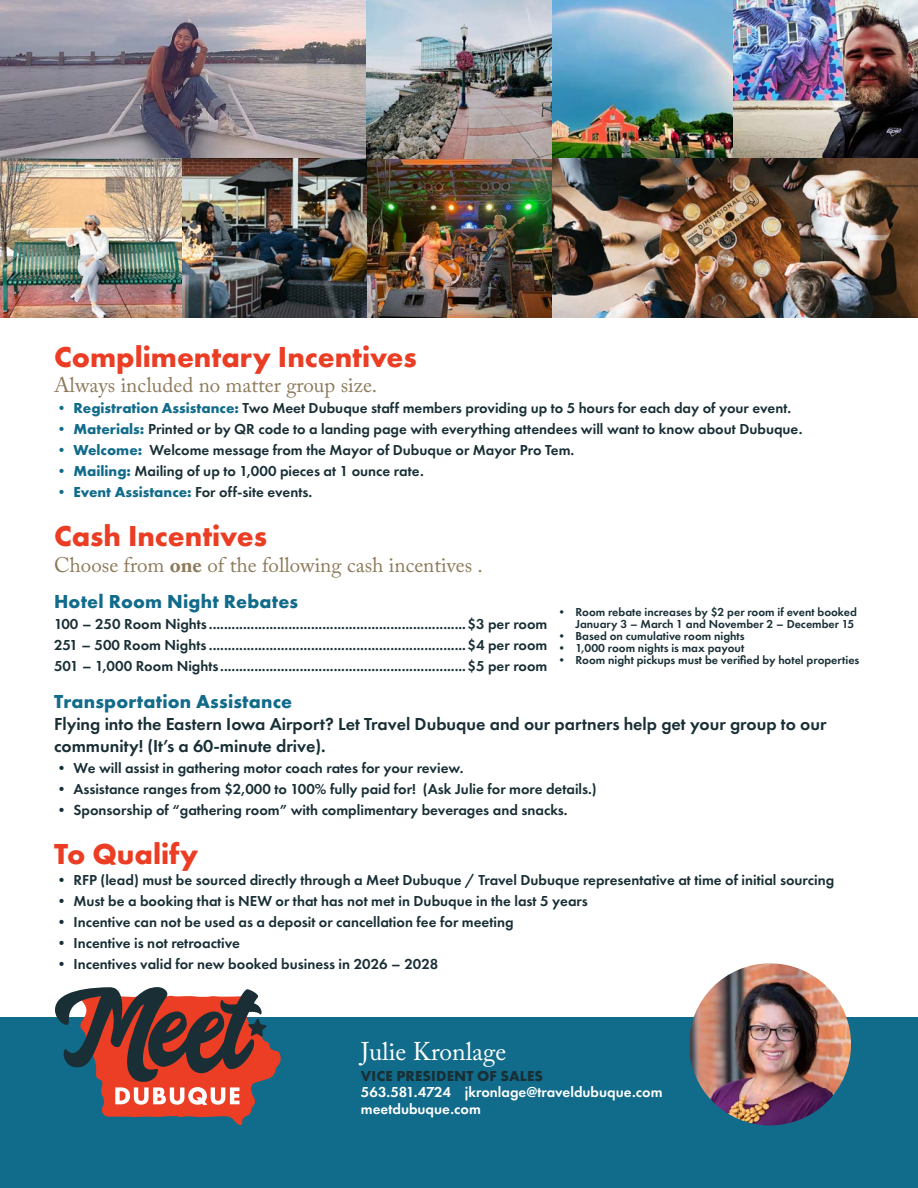
<style>
.page{position:relative;width:918px;height:1188px;background:#fff}
.page>*{position:absolute;margin:0;border:0;box-sizing:border-box;transform-origin:0 0}
.t1{font:700 30px "Futura PT";color:#eb3d24}
.t2{font:25.5px "Adobe Caslon Pro";color:#fff}
.t3{font:21px "Adobe Caslon Pro";color:#8d7a5a}
.t4{font:700 19.5px "Futura PT";letter-spacing:.01em;color:#116b8a}
.t5{font:600 18px/21.6px "Futura PT";color:#192f36}
.t6{font:600 15px/21px "Futura PT";color:#192f36;text-align:justify}
.t7{font:600 15px/16.5px "Futura PT";color:#fff}
.t8{font:700 15px "Futura PT";letter-spacing:.01em;color:#192f36}
.t9{font:600 12px/12px "Futura PT";color:#192f36;text-align:right}
.s1{font-weight:700;color:#116b8a}
.s2{font-weight:700}
</style>
<div class="page">
<img style="left:551px;top:0;width:367px;height:158px">
<img style="left:0;top:0;width:551px;height:158px">
<img style="left:0;top:158px;width:918px;height:160px">
<div style="left:0;top:1017px;width:918px;height:171px;background:#116b8a"></div>
<img style="left:689px;top:963px;width:162px;height:162px;border-radius:81px">
<svg style="left:55px;top:987px;width:226px;height:138px"></svg>
<h1 class="t1" style="left:54px;top:337px;width:364px">Complimentary Incentives</h1>
<h3 class="t3" style="left:54px;top:372px;width:325px">Always included no matter group size.</h3>
<p class="t6" style="left:54px;top:397px;width:739px"><span class="s1">• Registration Assistance:</span> Two Meet Dubuque staff members providing up to 5 hours for each day of your event.</p>
<p class="t6" style="left:54px;top:418px;width:750px"><span class="s1">• Materials:</span> Printed or by QR code to a landing page with everything attendees will want to know about Dubuque.</p>
<p class="t6" style="left:54px;top:439px;width:522px"><span class="s1">• Welcome:</span> Welcome message from the Mayor of Dubuque or Mayor Pro Tem.</p>
<p class="t6" style="left:54px;top:460px;width:371px"><span class="s1">• Mailing:</span> Mailing of up to 1,000 pieces at 1 ounce rate.</p>
<p class="t6" style="left:54px;top:481px;width:260px"><span class="s1">• Event Assistance:</span> For off-site events.</p>
<h1 class="t1" style="left:54px;top:517px;width:214px">Cash Incentives</h1>
<h3 class="t3" style="left:54px;top:552px;width:430px">Choose from <span class="s2">one</span> of the following cash incentives .</h3>
<h3 class="t4" style="left:54px;top:589px;width:246px">Hotel Room Night Rebates</h3>
<p class="t6" style="left:54px;top:614px;width:495px">100 – 250 Room Nights ....................................................................$3 per room 251 – 500 Room Nights ....................................................................$4 per room 501 – 1,000 Room Nights .................................................................$5 per room</p>
<h3 class="t4" style="left:54px;top:689px;width:240px">Transportation Assistance</h3>
<p class="t5" style="left:54px;top:713px;width:774px">Flying into the Eastern Iowa Airport? Let Travel Dubuque and our partners help get your group to our community! (It’s a 60-minute drive).</p>
<p class="t6" style="left:54px;top:757px;width:411px">• We will assist in gathering motor coach rates for your review.</p>
<p class="t6" style="left:54px;top:778px;width:544px">• Assistance ranges from $2,000 to 100% fully paid for! (Ask Julie for more details.)</p>
<p class="t6" style="left:54px;top:799px;width:515px">• Sponsorship of “gathering room” with complimentary beverages and snacks.</p>
<h1 class="t1" style="left:54px;top:835px;width:146px">To Qualify</h1>
<p class="t6" style="left:54px;top:869px;width:782px">• RFP (lead) must be sourced directly through a Meet Dubuque / Travel Dubuque representative at time of initial sourcing</p>
<p class="t6" style="left:54px;top:890px;width:535px">• Must be a booking that is NEW or that has not met in Dubuque in the last 5 years</p>
<p class="t6" style="left:54px;top:911px;width:461px">• Incentive can not be used as a deposit or cancellation fee for meeting</p>
<p class="t6" style="left:54px;top:932px;width:187px">• Incentive is not retroactive</p>
<p class="t6" style="left:54px;top:953px;width:386px">• Incentives valid for new booked business in 2026 – 2028</p>
<p class="t9" style="left:556px;top:606px;width:303px">• Room rebate increases by $2 per room if event booked<br>January 3 – March 1 and November 2 – December 15</p>
<p class="t9" style="left:556px;top:630px;width:190px">• Based on cumulative room nights</p>
<p class="t9" style="left:556px;top:642px;width:190px">• 1,000 room nights is max payout</p>
<p class="t9" style="left:556px;top:654px;width:305px">• Room night pickups must be verified by hotel properties</p>
<h2 class="t2" style="left:361px;top:1036px;width:147px">Julie Kronlage</h2>
<p class="t8" style="left:361px;top:1066px;width:184px">VICE PRESIDENT OF SALES</p>
<p class="t7" style="left:361px;top:1084px;width:303px">563.581.4724 jkronlage@traveldubuque.com meetdubuque.com</p>
</div>
